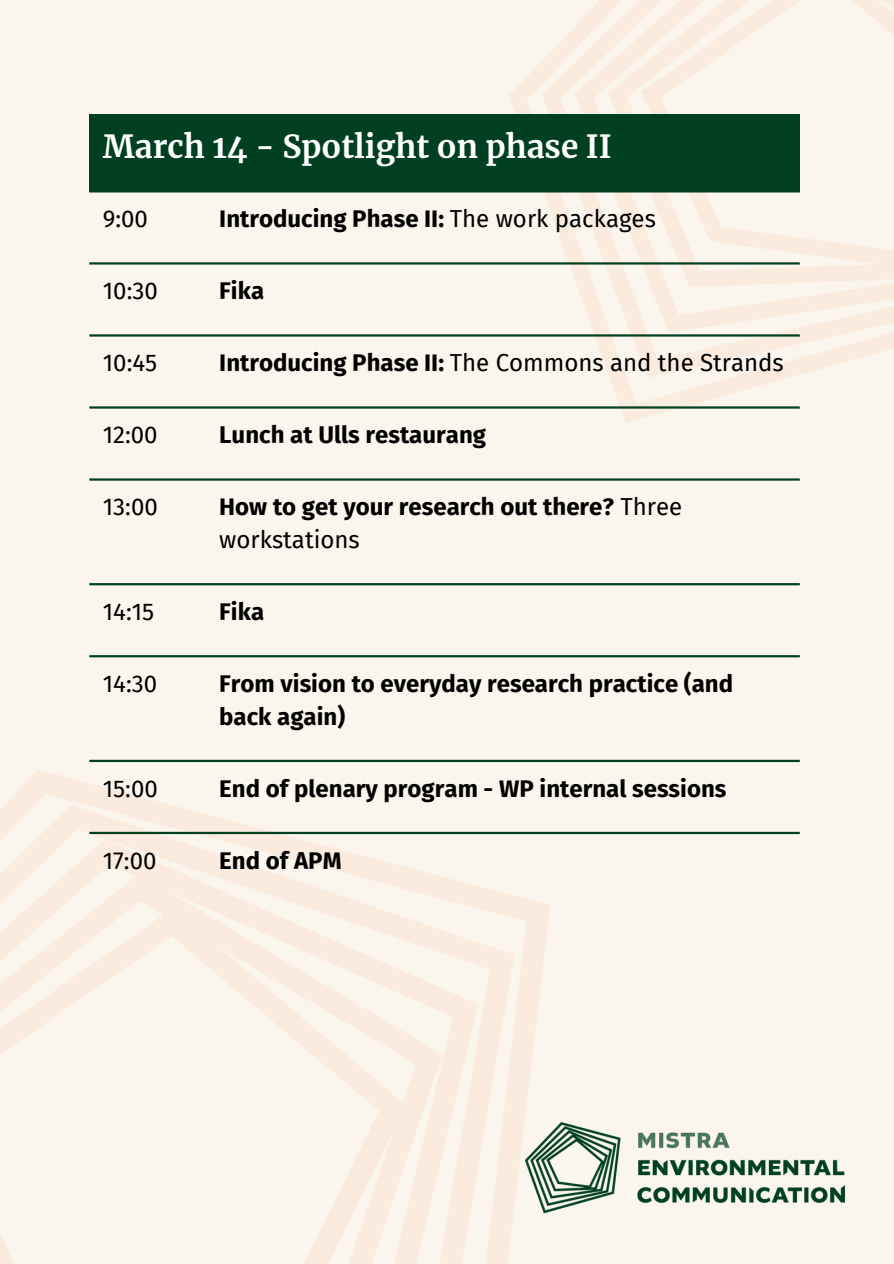
<style>
.page{position:relative;width:894px;height:1264px;background:#fff}
.page>*{position:absolute;margin:0;border:0;box-sizing:border-box;transform-origin:0 0}
.t1{font:700 31.5px "Merriweather";color:#fff}
.t2{font:700 24px/32.7px "Fira Sans";color:#000}
.t3{font:24px "Fira Sans";color:#000}
.s1{font-weight:400}
.s2{font-weight:700}
</style>
<div class="page">
<img style="left:0;top:0;width:893px;height:1263px">
<img style="left:520px;top:1119px;width:329px;height:97px">
<div style="left:89px;top:115px;width:710px;height:77px;background:#004021"></div>
<hr style="left:89px;top:262px;width:710px;height:2px;background:#004021">
<hr style="left:89px;top:334px;width:710px;height:2px;background:#004021">
<hr style="left:89px;top:406px;width:710px;height:2px;background:#004021">
<hr style="left:89px;top:478px;width:710px;height:2px;background:#004021">
<hr style="left:89px;top:583px;width:710px;height:2px;background:#004021">
<hr style="left:89px;top:655px;width:710px;height:2px;background:#004021">
<hr style="left:89px;top:759px;width:710px;height:3px;background:#004021">
<hr style="left:89px;top:831px;width:710px;height:3px;background:#004021">
<p class="t1" style="left:103px;top:127px;width:510px">March 14 - Spotlight on phase II</p>
<p class="t3" style="left:103px;top:205px;width:47px">9:00</p>
<p class="t2" style="left:219px;top:203px;width:438px">Introducing Phase II: <span class="s1">The work packages</span></p>
<p class="t3" style="left:103px;top:277px;width:56px">10:30</p>
<p class="t2" style="left:219px;top:275px;width:46px">Fika</p>
<p class="t3" style="left:103px;top:349px;width:56px">10:45</p>
<p class="t3" style="left:219px;top:349px;width:566px"><span class="s2">Introducing Phase II:</span> The Commons and the Strands</p>
<p class="t3" style="left:103px;top:421px;width:56px">12:00</p>
<p class="t2" style="left:219px;top:419px;width:268px">Lunch at Ulls restaurang</p>
<p class="t3" style="left:103px;top:493px;width:56px">13:00</p>
<p class="t2" style="left:219px;top:491px;width:464px">How to get your research out there? <span class="s1">Three workstations</span></p>
<p class="t3" style="left:103px;top:597px;width:53px">14:15</p>
<p class="t2" style="left:219px;top:595px;width:46px">Fika</p>
<p class="t3" style="left:103px;top:669px;width:56px">14:30</p>
<p class="t2" style="left:219px;top:667px;width:515px">From vision to everyday research practice (and back again)</p>
<p class="t3" style="left:103px;top:774px;width:56px">15:00</p>
<p class="t2" style="left:219px;top:772px;width:508px">End of plenary program - WP internal sessions</p>
<p class="t3" style="left:103px;top:846px;width:55px">17:00</p>
<p class="t2" style="left:219px;top:844px;width:124px">End of APM</p>
</div>
